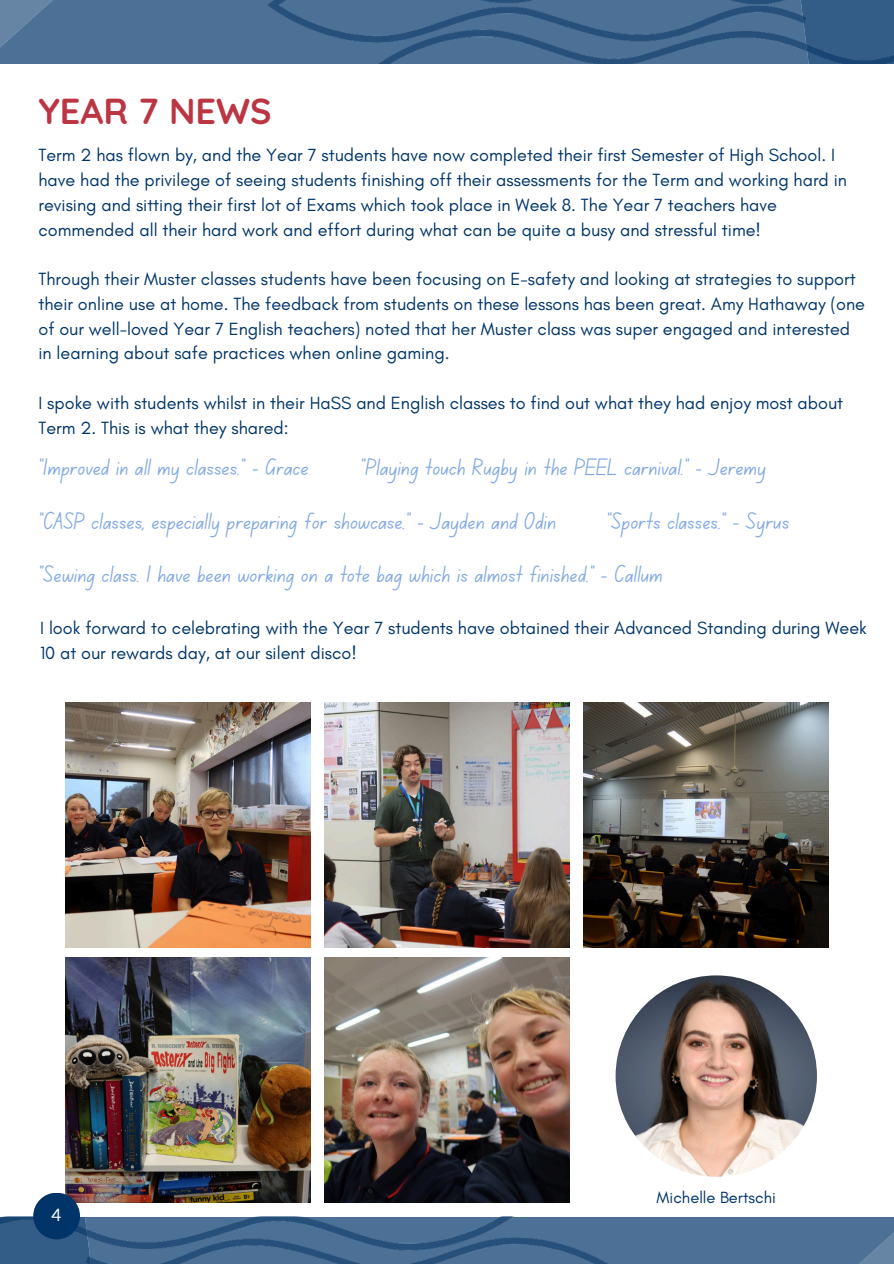
<style>
.page{position:relative;width:894px;height:1264px;background:#fff}
.page>*{position:absolute;margin:0;border:0;box-sizing:border-box;transform-origin:0 0}
.t1{font:700 36px "Quicksand";color:#bc3542}
.t2{font:24px "Canva School Font";color:#82a9e3}
.t3{font:18px/24.8px "Glacial Indifference";color:#013569}
.t4{font:17.1px "Lato";color:#fff}
.t5{font:16.5px "Glacial Indifference";color:#013569}
</style>
<div class="page">
<svg style="left:0;top:0;width:253px;height:63px;background:#4f7297"></svg>
<div style="left:638px;top:1217px;width:255px;height:46px;background:#4d7196"></div>
<img style="left:0;top:1216px;width:638px;height:47px">
<img style="left:253px;top:0;width:640px;height:64px">
<img style="left:615px;top:975px;width:201px;height:201px;border-radius:50%">
<img style="left:66px;top:957px;width:244px;height:245px">
<img style="left:66px;top:702px;width:244px;height:245px">
<img style="left:324px;top:702px;width:245px;height:245px">
<img style="left:583px;top:702px;width:244px;height:245px">
<img style="left:324px;top:957px;width:245px;height:245px">
<div style="left:33px;top:1192px;width:47px;height:47px;background:#013569;border-radius:50%"></div>
<h2 class="t1" style="left:38px;top:88px;width:234px">YEAR 7 NEWS</h2>
<h2 class="t3" style="left:38px;top:143px;width:809px">Term 2 has flown by, and the Year 7 students have now completed their first Semester of High School. I have had the privilege of seeing students finishing off their assessments for the Term and working hard in revising and sitting their first lot of Exams which took place in Week 8. The Year 7 teachers have commended all their hard work and effort during what can be quite a busy and stressful time!</h2>
<h2 class="t3" style="left:38px;top:266px;width:827px">Through their Muster classes students have been focusing on E-safety and looking at strategies to support their online use at home. The feedback from students on these lessons has been great. Amy Hathaway (one of our well-loved Year 7 English teachers) noted that her Muster class was super engaged and interested in learning about safe practices when online gaming.</h2>
<p class="t3" style="left:38px;top:390px;width:805px">I spoke with students whilst in their HaSS and English classes to find out what they had enjoy most about<br>Term 2. This is what they shared:</p>
<p class="t2" style="left:38px;top:456px;width:271px">“Improved in all my classes.” - Grace</p>
<p class="t2" style="left:38px;top:510px;width:519px">“CASP classes, especially preparing for showcase.” - Jayden and Odin</p>
<p class="t2" style="left:38px;top:564px;width:625px">“Sewing class. I have been working on a tote bag which is almost finished.” - Callum</p>
<p class="t2" style="left:360px;top:456px;width:407px">“Playing touch Rugby in the PEEL carnival.” - Jeremy</p>
<p class="t2" style="left:606px;top:510px;width:184px">“Sports classes.” - Syrus</p>
<p class="t3" style="left:40px;top:615px;width:828px">I look forward to celebrating with the Year 7 students have obtained their Advanced Standing during Week<br>10 at our rewards day, at our silent disco!</p>
<h2 class="t4" style="left:52px;top:1203px;width:11px">4</h2>
<p class="t5" style="left:656px;top:1187px;width:121px">Michelle Bertschi</p>
</div>
